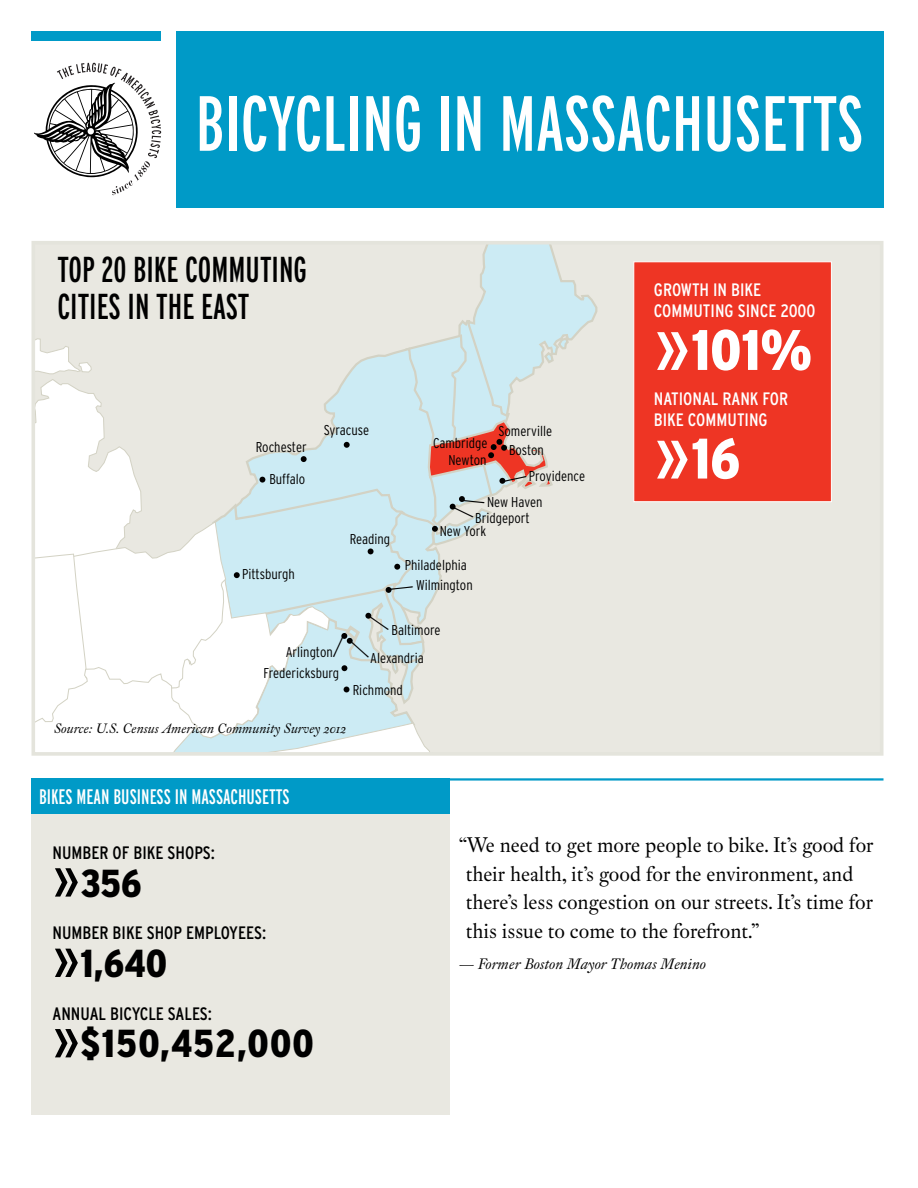
<style>
.page{position:relative;width:918px;height:1188px;background:#fff}
.page>*{position:absolute;margin:0;border:0;box-sizing:border-box;transform-origin:0 0}
.t1{font:extra-condensed 78px "Interstate";color:#fff}
.t2{font:900 condensed 57px "Interstate";color:#fff}
.t3{font:900 condensed 39px "Interstate";letter-spacing:.02em;color:#000}
.t4{font:extra-condensed 36px/37.5px "Interstate";color:#000}
.t5{font:21px/28.5px "Fleischman BT Pro";color:#000}
.t6{font:extra-condensed 21px "Interstate";color:#fff}
.t7{font:condensed 18px "Interstate";color:#000}
.t8{font:condensed 18px/21.6px "Interstate";color:#fff}
.t9{font:italic 15px "Fleischman BT Pro";color:#000}
.t10{font:300 condensed 14.25px/13.4px "Interstate";color:#000}
.t11{font:italic 13.5px "Fleischman BT Pro";color:#000}
.s1{font-weight:400;font-size:72px}
.s2{font-weight:400;font-size:54px}
</style>
<div class="page">
<div style="left:33px;top:243px;width:849px;height:511px;background:#e9e8e1"></div>
<div style="left:32px;top:779px;width:418px;height:335px;background:#e9e8e1"></div>
<svg style="left:34px;top:63px;width:127px;height:132px"></svg>
<div style="left:32px;top:32px;width:129px;height:9px;background:#009ac7"></div>
<div style="left:176px;top:32px;width:708px;height:176px;background:#009ac7"></div>
<div style="left:32px;top:778px;width:418px;height:36px;background:#009ac7"></div>
<hr style="left:32px;top:778px;width:852px;height:3px;background:#009ac7">
<div style="left:634px;top:262px;width:198px;height:240px;background:#ee3524;border:1px solid #fff"></div>
<svg style="left:35px;top:244px;width:563px;height:508px"></svg>
<h1 class="t1" style="left:195px;top:76px;width:670px">BICYCLING IN MASSACHUSETTS</h1>
<h3 class="t4" style="left:57px;top:250px;width:251px">TOP 20 BIKE COMMUTING<br>CITIES IN THE EAST</h3>
<p class="t10" style="left:256px;top:441px;width:52px">Rochester</p>
<p class="t10" style="left:269px;top:472px;width:37px">Buffalo</p>
<p class="t10" style="left:324px;top:423px;width:47px">Syracuse</p>
<p class="t10" style="left:350px;top:532px;width:42px">Reading</p>
<p class="t10" style="left:498px;top:425px;width:55px">Somerville</p>
<p class="t10" style="left:433px;top:436px;width:56px">Cambridge</p>
<p class="t10" style="left:509px;top:443px;width:36px">Boston</p>
<p class="t10" style="left:529px;top:469px;width:58px">Providence</p>
<p class="t10" style="left:487px;top:495px;width:57px">New Haven</p>
<p class="t10" style="left:440px;top:511px;width:92px;text-indent:36px">Bridgeport<br>New York</p>
<p class="t10" style="left:448px;top:454px;width:39px">Newton</p>
<p class="t10" style="left:242px;top:568px;width:54px">Pittsburgh</p>
<p class="t10" style="left:286px;top:645px;width:49px">Arlington</p>
<p class="t10" style="left:264px;top:666px;width:77px">Fredericksburg</p>
<p class="t10" style="left:416px;top:556px;width:58px;line-height:19.4px;text-indent:-11px">Philadelphia<br>Wilmington</p>
<p class="t10" style="left:370px;top:616px;width:72px;line-height:27.6px;text-indent:21px">Baltimore<br>Alexandria</p>
<p class="t10" style="left:353px;top:683px;width:52px">Richmond</p>
<p class="t11" style="left:54px;top:720px;width:294px">Source: U.S. Census American Community Survey 2012</p>
<h3 class="t6" style="left:32px;top:781px;width:129px">FEDERAL INVESTMENT</h3>
<h3 class="t6" style="left:39px;top:784px;width:252px">BI KES MEAN BUSINESS IN MASSACHUSETTS</h3>
<p class="t8" style="left:654px;top:279px;width:163px">GROWTH IN BIKE<br>COMMUTING SINCE 2000</p>
<h2 class="t2" style="left:654px;top:318px;width:160px"><span class="s1">»</span>101%</h2>
<p class="t8" style="left:654px;top:388px;width:136px;line-height:21px">NATIONAL RAN K FOR<br>BIKE COMMUTING</p>
<h2 class="t2" style="left:654px;top:427px;width:88px"><span class="s1">»</span>16</h2>
<p class="t7" style="left:52px;top:843px;width:164px">NUMBER OF BIKE SHOPS:</p>
<h3 class="t3" style="left:52px;top:861px;width:91px"><span class="s2">»</span>356</h3>
<p class="t7" style="left:52px;top:923px;width:215px">NUMBER BIKE SHOP EMPLOYEES:</p>
<h3 class="t3" style="left:52px;top:942px;width:116px"><span class="s2">»</span>1,640</h3>
<p class="t7" style="left:52px;top:1004px;width:161px">ANN UAL BICYCLE SALES:</p>
<h3 class="t3" style="left:52px;top:1022px;width:263px"><span class="s2">»</span>$150,452,000</h3>
<h3 class="t5" style="left:466px;top:831px;width:409px;text-indent:-7px">“We need to get more people to bike. It’s good for their health, it’s good for the environment, and there’s less congestion on our streets. It’s time for this issue to come to the forefront.”</h3>
<p class="t9" style="left:459px;top:955px;width:248px">— Former Boston Mayor Thomas Menino</p>
</div>
